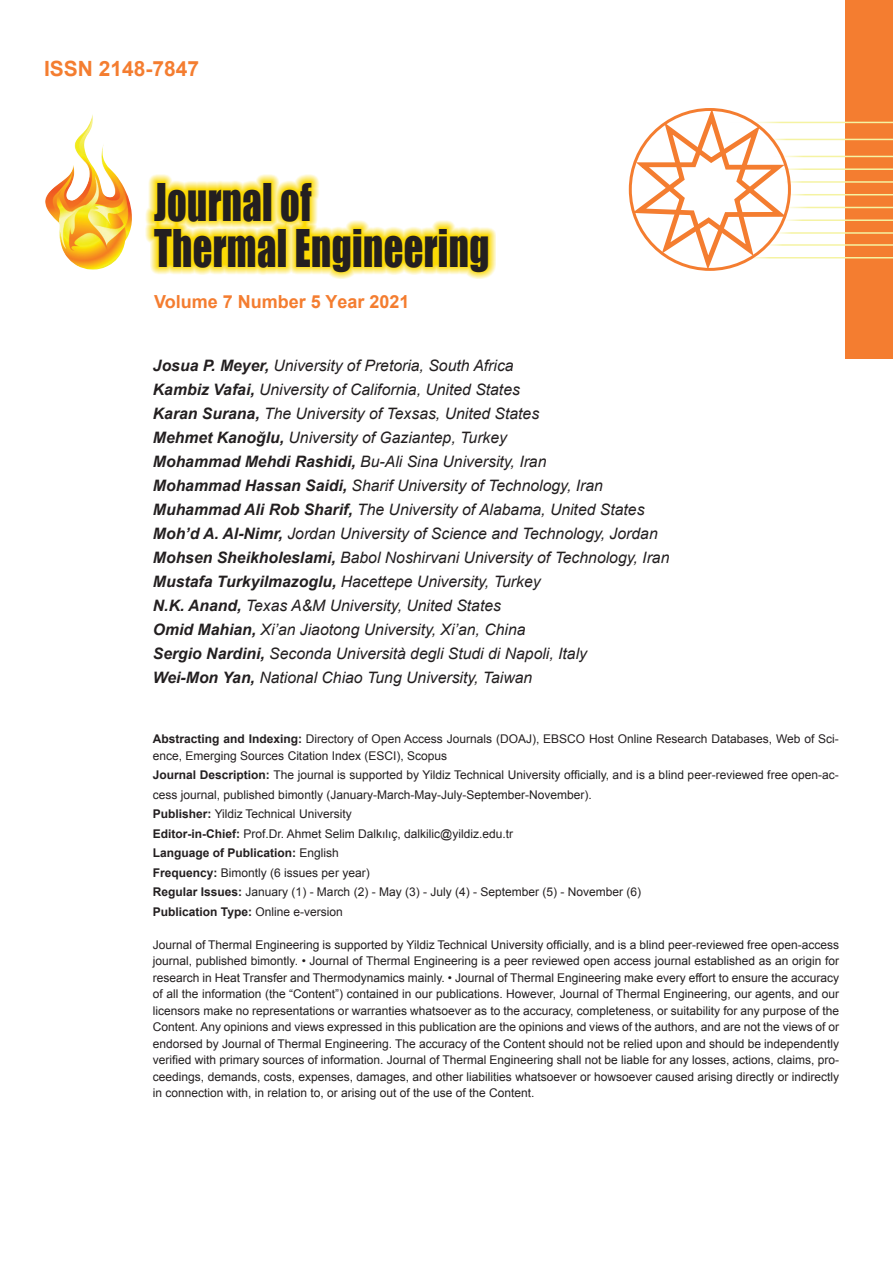
<style>
.page{position:relative;width:893px;height:1263px;background:#fff}
.page>*{position:absolute;margin:0;border:0;box-sizing:border-box;transform-origin:0 0}
.t1{font:47.7px/45.9px "Impact";letter-spacing:.01em;color:#231f20;scale:.81 1}
.t2{font:700 21px "Arial";color:#f47d30}
.t3{font:700 18px "Arial";color:#f47d30}
.t4{font:italic 15.75px/24px "Arial";color:#231f20}
.t5{font:12px/16.5px "Arial";color:#231f20}
.s1{font-style:inherit}
.s2{font-weight:700}
</style>
<div class="page">
<div style="left:846px;top:0;width:47px;height:158px;background:#f47d30"></div>
<div style="left:846px;top:157px;width:47px;height:202px;background:#f47d30"></div>
<hr style="left:730px;top:122px;width:163px;height:1px;background:#f5f3a3">
<hr style="left:761px;top:139px;width:132px;height:1px;background:#f5f3a3">
<hr style="left:772px;top:156px;width:121px;height:1px;background:#f5f3a3">
<hr style="left:772px;top:168px;width:121px;height:2px;background:#f5f3a3">
<hr style="left:780px;top:181px;width:113px;height:2px;background:#f5f3a3">
<hr style="left:785px;top:194px;width:108px;height:1px;background:#f5f3a3">
<hr style="left:780px;top:219px;width:113px;height:2px;background:#f5f3a3">
<hr style="left:776px;top:207px;width:117px;height:1px;background:#f5f3a3">
<hr style="left:772px;top:232px;width:121px;height:2px;background:#f5f3a3">
<hr style="left:761px;top:244px;width:132px;height:2px;background:#f5f3a3">
<hr style="left:745px;top:257px;width:148px;height:1px;background:#f5f3a3">
<svg style="left:628px;top:108px;width:165px;height:163px"></svg>
<svg style="left:146px;top:175px;width:350px;height:104px"></svg>
<img style="left:45px;top:114px;width:87px;height:156px">
<h2 class="t2" style="left:44px;top:55px;width:157px">ISSN 2148-7847</h2>
<h1 class="t1" style="left:154px;top:178px;width:416px">Journal of<br>Thermal Engineering</h1>
<h3 class="t3" style="left:154px;top:289px;width:257px">Volume 7 Number <span class="s1">5</span> Year 2021</h3>
<p class="t4" style="left:153px;top:353px;width:518px"><span class="s2">Josua P. Meyer,</span> University of Pretoria, South Africa<br><span class="s2">Kambiz Vafai,</span> University of California, United States<br><span class="s2">Karan Surana,</span> The University of Texsas, United States<br><span class="s2">Mehmet Kanoğlu,</span> University of Gaziantep, Turkey<br><span class="s2">Mohammad Mehdi Rashidi,</span> Bu-Ali Sina University, Iran<br><span class="s2">Mohammad Hassan Saidi,</span> Sharif University of Technology, Iran <span class="s2">Muhammad Ali Rob Sharif,</span> The University of Alabama, United States <span class="s2">Moh’d A. Al-Nimr,</span> Jordan University of Science and Technology, Jordan <span class="s2">Mohsen Sheikholeslami,</span> Babol Noshirvani University of Technology, Iran <span class="s2">Mustafa Turkyilmazoglu,</span> Hacettepe University, Turkey<br><span class="s2">N.K. Anand,</span> Texas A&amp;M University, United States<br><span class="s2">Omid Mahian,</span> Xi’an Jiaotong University, Xi’an, China<br><span class="s2">Sergio Nardini,</span> Seconda Università degli Studi di Napoli, Italy<br><span class="s2">Wei-Mon Yan,</span> National Chiao Tung University, Taiwan</p>
<p class="t5" style="left:153px;top:731px;width:687px"><span class="s2">Abstracting and Indexing:</span> Directory of Open Access Journals (DOAJ), EBSCO Host Online Research Databases, Web of Sci&shy;ence, Emerging Sources Citation Index (ESCI), Scopus</p>
<p class="t5" style="left:153px;top:765px;width:687px;line-height:19.5px"><span class="s2">Journal Description:</span> The journal is supported by Yildiz Technical University officially, and is a blind peer-reviewed free open-ac&shy;cess journal, published bimontly (January-March-May-July-September-November).<br><span class="s2">Publisher:</span> Yildiz Technical University<br><span class="s2">Editor-in-Chief:</span> Prof.Dr. Ahmet Selim Dalkılıç, dalkilic@yildiz.edu.tr<br><span class="s2">Language of Publication:</span> English<br><span class="s2">Frequency:</span> Bimontly (6 issues per year)<br><span class="s2">Regular Issues:</span> January (1) - March (2) - May (3) - July (4) - September (5) - November (6)<br><span class="s2">Publication Type:</span> Online e-version</p>
<p class="t5" style="left:153px;top:936px;width:688px;text-align:justify">Journal of Thermal Engineering is supported by Yildiz Technical University officially, and is a blind peer-reviewed free open-access journal, published bimontly. • Journal of Thermal Engineering is a peer reviewed open access journal established as an origin for research in Heat Transfer and Thermodynamics mainly. • Journal of Thermal Engineering make every effort to ensure the accuracy of all the information (the “Content”) contained in our publications. However, Journal of Thermal Engineering, our agents, and our licensors make no representations or warranties whatsoever as to the accuracy, completeness, or suitability for any purpose of the Content. Any opinions and views expressed in this publication are the opinions and views of the authors, and are not the views of or endorsed by Journal of Thermal Engineering. The accuracy of the Content should not be relied upon and should be independently verified with primary sources of information. Journal of Thermal Engineering shall not be liable for any losses, actions, claims, pro&shy;ceedings, demands, costs, expenses, damages, and other liabilities whatsoever or howsoever caused arising directly or indirectly in connection with, in relation to, or arising out of the use of the Content.</p>
</div>
